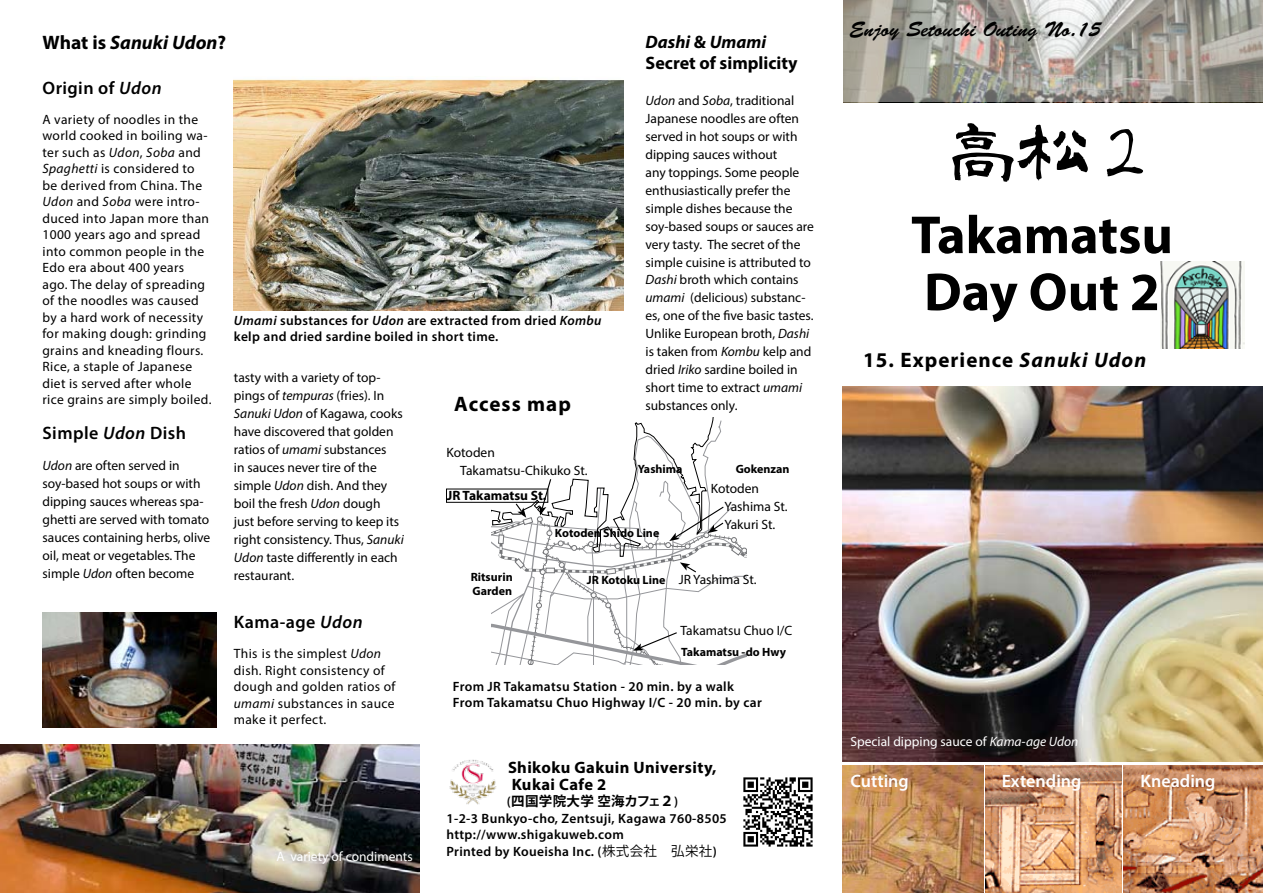
<style>
.page{position:relative;width:1263px;height:893px;background:#fff}
.page>*{position:absolute;margin:0;border:0;box-sizing:border-box;transform-origin:0 0}
.t1{font:72px "aoyagireisyosimo";color:#000}
.t2{font:700 54px/57px "Myriad Pro";color:#000}
.t3{font:700 21px "Myriad Pro";letter-spacing:.05em;color:#000}
.t4{font:21px "Brush Script Std";color:#000}
.t5{font:italic 700 19.5px "Myriad Pro";color:#000}
.t6{font:600 18px "Myriad Pro";letter-spacing:.025em;color:#000}
.t7{font:700 18px/21px "Myriad Pro";color:#000}
.t8{font:600 18px "Myriad Pro";color:#fff}
.t9{font:700 16.5px/16.5px "Myriad Pro";letter-spacing:.025em;color:#000}
.t10{font:13.5px/18px "Myriad Pro";color:#000}
.t11{font:13.5px/16.5px "Myriad Pro";letter-spacing:.025em;color:#000}
.t12{font:600 13.5px/16.5px "Myriad Pro";letter-spacing:.025em;color:#000}
.t13{font:13.5px "Myriad Pro";color:#fff}
.t14{font:700 13.5px "Myriad Pro";color:#000}
.t15{font:700 13.5px "Koz Go Pro";letter-spacing:.025em;color:#000}
.t16{font:700 12px/13.4px "Myriad Pro";color:#000}
.s1{font-style:italic}
.s2{font-style:normal}
.s3{font-family:"Myriad Pro";font-weight:600}
.s4{font-family:"Koz Go Pro";font-weight:400}
</style>
<div class="page">
<img style="left:843px;top:387px;width:420px;height:374px">
<img style="left:234px;top:79px;width:389px;height:231px">
<img style="left:843px;top:765px;width:140px;height:128px">
<img style="left:985px;top:765px;width:136px;height:128px">
<img style="left:1123px;top:765px;width:140px;height:128px">
<img style="left:0;top:744px;width:419px;height:149px">
<svg style="left:843px;top:0;width:420px;height:102px"></svg>
<div style="left:446px;top:489px;width:102px;height:14px;border:1px solid #000"></div>
<svg style="left:492px;top:417px;width:255px;height:247px"></svg>
<img style="left:1160px;top:261px;width:84px;height:88px">
<img style="left:43px;top:612px;width:174px;height:115px">
<img style="left:449px;top:759px;width:48px;height:46px">
<img style="left:743px;top:777px;width:70px;height:70px">
<h3 class="t7" style="left:645px;top:30px;width:154px"><span class="s1">Dashi</span> &amp; <span class="s1">Umami<br></span>Secret of simplicity</h3>
<p class="t10" style="left:645px;top:91px;width:170px"><span class="s1">Udon</span> and <span class="s1">Soba</span>, traditional<br>Japanese noodles are often served in hot soups or with dipping sauces without<br>any toppings. Some people enthusiastically prefer the simple dishes because the soy-based soups or sauces are very tasty. The secret of the simple cuisine is attributed to<br><span class="s1">Dashi</span> broth which contains <span class="s1">umami</span> (delicious) substanc&shy;es, one of the five basic tastes.<br>Unlike European broth, <span class="s1">Dashi </span>is taken from <span class="s1">Kombu</span> kelp and dried <span class="s1">Iriko</span> sardine boiled in short time to extract <span class="s1">umami </span>substances only.</p>
<h3 class="t5" style="left:43px;top:29px;width:185px"><span class="s2">What is</span> Sanuki Udon<span class="s2">?</span></h3>
<h3 class="t6" style="left:43px;top:76px;width:121px">Origin of <span class="s1">Udon</span></h3>
<p class="t11" style="left:43px;top:111px;width:170px">A variety of noodles in the world cooked in boiling wa&shy;ter such as <span class="s1">Udon</span>, <span class="s1">Soba</span> and<br><span class="s1">Spaghetti</span> is considered to be derived from China. The<br><span class="s1">Udon</span> and <span class="s1">Soba</span> were intro&shy;duced into Japan more than<br>1000 years ago and spread into common people in the<br>Edo era about 400 years ago. The delay of spreading of the noodles was caused by a hard work of necessity for making dough: grinding grains and kneading flours.<br>Rice, a staple of Japanese diet is served after whole rice grains are simply boiled.</p>
<h3 class="t6" style="left:43px;top:421px;width:145px">Simple <span class="s1">Udon</span> Dish</h3>
<p class="t10" style="left:43px;top:456px;width:169px"><span class="s1">Udon</span> are often served in soy-based hot soups or with dipping sauces whereas spa&shy;ghetti are served with tomato sauces containing herbs, olive oil, meat or vegetables. The simple <span class="s1">Udon</span> often become</p>
<p class="t12" style="left:234px;top:312px;width:369px"><span class="s1">Umami</span> substances for <span class="s1">Udon</span> are extracted from dried <span class="s1">Kombu </span>kelp and dried sardine boiled in short time.</p>
<p class="t10" style="left:234px;top:368px;width:171px">tasty with a variety of top&shy;pings of <span class="s1">tempuras</span> (fries). In<br><span class="s1">Sanuki Udon</span> of Kagawa, cooks have discovered that golden ratios of <span class="s1">umami</span> substances<br>in sauces never tire of the simple <span class="s1">Udon</span> dish. And they boil the fresh <span class="s1">Udon</span> dough just before serving to keep its right consistency. Thus, <span class="s1">Sanuki<br>Udon</span> taste differently in each restaurant.</p>
<h3 class="t3" style="left:454px;top:390px;width:118px">Access map</h3>
<p class="t10" style="left:460px;top:443px;width:129px;text-indent:-14px">Kotoden<br>Takamatsu-Chikuko St.</p>
<p class="t16" style="left:638px;top:461px;width:46px">Yashima</p>
<p class="t16" style="left:736px;top:461px;width:55px">Gokenzan</p>
<p class="t14" style="left:447px;top:486px;width:101px">JR Takamatsu St.</p>
<p class="t10" style="left:724px;top:479px;width:65px;text-indent:-14px">Kotoden<br>Yashima St.<br>Yakuri St.</p>
<p class="t16" style="left:555px;top:526px;width:106px">Kotoden Shido Line</p>
<p class="t16" style="left:471px;top:570px;width:44px">Ritsurin<br>Garden</p>
<p class="t10" style="left:679px;top:570px;width:79px">JR Yashima St.</p>
<p class="t16" style="left:587px;top:572px;width:80px">JR Kotoku Line</p>
<h3 class="t6" style="left:234px;top:611px;width:130px">Kama-age <span class="s1">Udon</span></h3>
<p class="t11" style="left:234px;top:645px;width:163px">This is the simplest <span class="s1">Udon </span>dish. Right consistency of dough and golden ratios of <span class="s1">umami</span> substances in sauce make it perfect.</p>
<p class="t13" style="left:276px;top:848px;width:138px">A variety of condiments</p>
<p class="t10" style="left:680px;top:621px;width:113px">Takamatsu Chuo I/C</p>
<p class="t16" style="left:681px;top:645px;width:107px">Takamatsu -do Hwy</p>
<p class="t12" style="left:453px;top:677px;width:311px">From JR Takamatsu Station - 20 min. by a walk<br>From Takamatsu Chuo Highway I/C - 20 min. by car</p>
<p class="t9" style="left:508px;top:759px;width:210px">Shikoku Gakuin University,<br>Kukai Cafe 2</p>
<p class="t15" style="left:507px;top:792px;width:173px"><span class="s3">(</span>四国学院大学 空海カフェ２<span class="s3">)</span></p>
<p class="t12" style="left:446px;top:809px;width:282px">1-2-3 Bunkyo-cho, Zentsuji, Kagawa 760-8505 http://www.shigakuweb.com<br>Printed by Koueisha Inc. (<span class="s4">株式会社　弘栄社</span>)</p>
<h3 class="t4" style="left:850px;top:17px;width:252px">Enjoy Setouchi Outing No.15</h3>
<h1 class="t1" style="left:944px;top:116px;width:217px">高松２</h1>
<h2 class="t2" style="left:911px;top:205px;width:263px">Takamatsu<br>Day Out 2</h2>
<h3 class="t3" style="left:863px;top:346px;width:284px">15. Experience <span class="s1">Sanuki Udon</span></h3>
<p class="t13" style="left:850px;top:733px;width:229px">Special dipping sauce of <span class="s1">Kama-age Udon</span></p>
<h3 class="t8" style="left:850px;top:770px;width:60px">Cutting</h3>
<h3 class="t8" style="left:1002px;top:770px;width:81px">Extending</h3>
<h3 class="t8" style="left:1140px;top:770px;width:76px">Kneading</h3>
</div>
